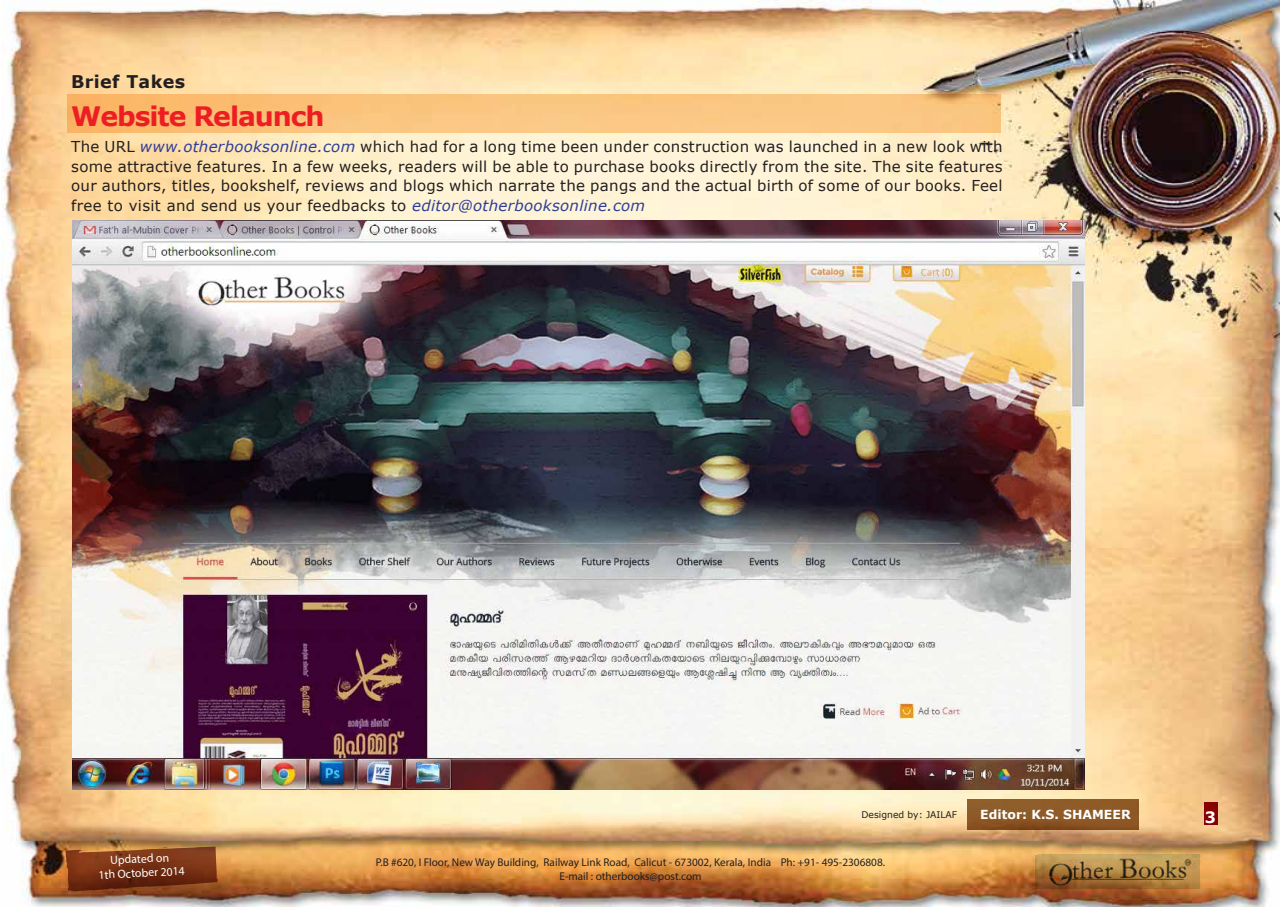
<style>
.page{position:relative;width:1280px;height:907px;background:#fff}
.page>*{position:absolute;margin:0;border:0;box-sizing:border-box;transform-origin:0 0}
.t1{font:700 26.75px "Verdana";letter-spacing:-.04em;color:#ed1d24}
.t2{font:700 17.5px "Verdana";letter-spacing:.02em;color:#231f20}
.t3{font:700 15.75px "Verdana";color:#fff}
.t4{font:15px/19.4px "Verdana";letter-spacing:.02em;color:#231f20;text-align:justify}
.t5{font:700 12.5px "Verdana";color:#fff}
.t6{font:11.88px/14.2px "Myriad Pro";color:#fff;text-align:center}
.t7{font:11.25px/14.1px "Myriad Pro";color:#231f20;text-align:center}
.t8{font:9.25px "Verdana";color:#231f20}
.s1{font-style:italic;color:#2e3e98}
</style>
<div class="page">
<img style="left:1px;top:1px;width:1279px;height:905px">
<svg style="left:66px;top:846px;width:152px;height:45px"></svg>
<img style="left:1038px;top:854px;width:162px;height:34px">
<div style="left:967px;top:799px;width:172px;height:30px;background:linear-gradient(to bottom,#91612b,#885020)"></div>
<div style="left:1204px;top:802px;width:14px;height:22px;background:#880102"></div>
<svg style="left:68px;top:94px;width:933px;height:39px;fill:#fbc681"></svg>
<img style="left:73px;top:220px;width:1012px;height:569px">
<p class="t2" style="left:71px;top:70px;width:115px">Brief Takes</p>
<h1 class="t1" style="left:71px;top:97px;width:255px">Website Relaunch</h1>
<p class="t4" style="left:71px;top:137px;width:933px">The URL <span class="s1">www.otherbooksonline.com</span> which had for a long time been under construction was launched in a new look with some attractive features. In a few weeks, readers will be able to purchase books directly from the site. The site features our authors, titles, bookshelf, reviews and blogs which narrate the pangs and the actual birth of some of our books. Feel free to visit and send us your feedbacks to <span class="s1">editor@otherbooksonline.com</span></p>
<p class="t6" style="left:97px;top:853px;width:88px;rotate:-3deg">Updated on<br>1th October 2014</p>
<p class="t8" style="left:861px;top:807px;width:97px">Designed by: JAILAF</p>
<p class="t5" style="left:980px;top:805px;width:152px">Editor: K.S. SHAMEER</p>
<p class="t7" style="left:376px;top:855px;width:511px">P.B #620, I Floor, New Way Building, Railway Link Road, Calicut - 673002, Kerala, India Ph: +91- 495-2306808.<br>E-mail : otherbooks@post.com</p>
<p class="t3" style="left:1205px;top:805px;width:13px">3</p>
</div>
